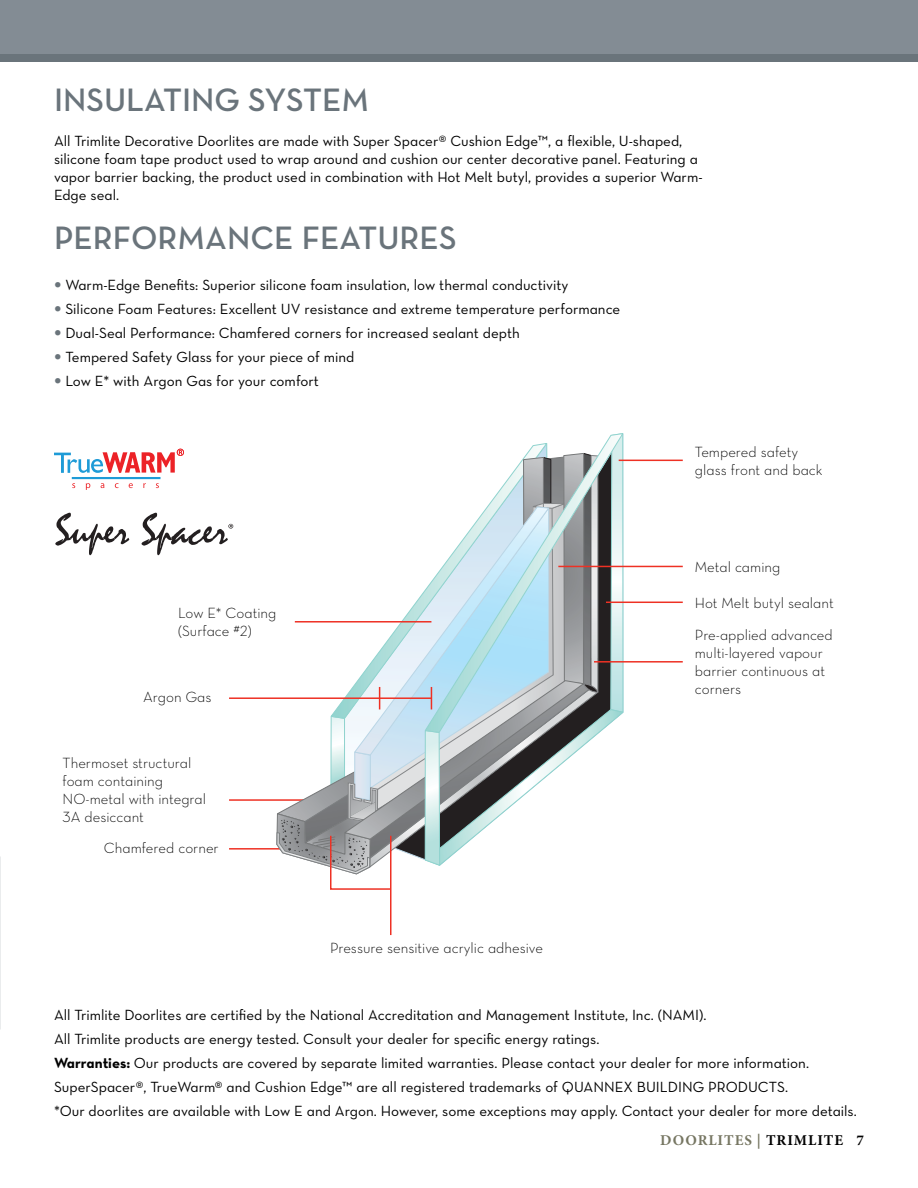
<style>
.page{position:relative;width:918px;height:1188px;background:#fff}
.page>*{position:absolute;margin:0;border:0;box-sizing:border-box;transform-origin:0 0}
.t1{font:33px "Neutra Text Demi Alt";color:#6a747b}
.t2{font:15px/24px "Neutra Text Book Alt";color:#000}
.t3{font:15px/18px "Neutra Text Light Alt";color:#000}
.t4{font:700 15px "Minion Pro";letter-spacing:.06em;color:#767662}
.s1{font-family:"Helvetica Neue";font-weight:300;color:#6a747b}
.s2{font-family:"Neutra Text Bold Alt"}
.s3{color:#000}
</style>
<div class="page">
<div style="left:0;top:0;width:918px;height:62px;background:#6a747b"></div>
<div style="left:0;top:0;width:918px;height:53px;background:#838c94"></div>
<svg style="left:55px;top:513px;width:74px;height:42px"></svg>
<svg style="left:142px;top:513px;width:91px;height:42px"></svg>
<svg style="left:72px;top:483px;width:3px;height:5px"></svg>
<svg style="left:86px;top:483px;width:4px;height:7px"></svg>
<svg style="left:101px;top:483px;width:3px;height:5px"></svg>
<svg style="left:115px;top:483px;width:4px;height:5px"></svg>
<svg style="left:129px;top:483px;width:4px;height:5px"></svg>
<svg style="left:156px;top:483px;width:3px;height:5px"></svg>
<hr style="left:72px;top:477px;width:88px;height:2px;background:#1e9bd7">
<svg style="left:54px;top:449px;width:130px;height:24px"></svg>
<hr style="left:229px;top:848px;width:54px;height:2px;background:#ee3124">
<hr style="left:229px;top:799px;width:91px;height:2px;background:#ee3124">
<hr style="left:390px;top:836px;width:2px;height:99px;background:#ee3124">
<hr style="left:619px;top:460px;width:64px;height:1px;background:#ee3124">
<hr style="left:558px;top:566px;width:125px;height:1px;background:#ee3124">
<hr style="left:606px;top:602px;width:77px;height:1px;background:#ee3124">
<hr style="left:594px;top:661px;width:89px;height:2px;background:#ee3124">
<svg style="left:276px;top:433px;width:348px;height:458px"></svg>
<hr style="left:229px;top:697px;width:202px;height:2px;background:#ee3124">
<hr style="left:295px;top:621px;width:136px;height:2px;background:#ee3124">
<h1 class="t1" style="left:54px;top:80px;width:317px">INSULATING SYSTEM</h1>
<p class="t2" style="left:54px;top:131px;width:650px;line-height:18px">All Trimlite Decorative Doorlites are made with Super Spacer® Cushion Edge™, a flexible, U-shaped, silicone foam tape product used to wrap around and cushion our center decorative panel. Featuring a vapor barrier backing, the product used in combination with Hot Melt butyl, provides a superior Warm-Edge seal.</p>
<h1 class="t1" style="left:54px;top:218px;width:404px">PERFORMANCE FEATURES</h1>
<p class="t2" style="left:54px;top:272px;width:516px"><span class="s1">•</span> Warm-Edge Benefits: Superior silicone foam insulation, low thermal conductivity</p>
<p class="t2" style="left:54px;top:296px;width:568px"><span class="s1">•</span> Silicone Foam Features: Excellent UV resistance and extreme temperature performance</p>
<p class="t2" style="left:54px;top:320px;width:467px"><span class="s1">•</span> Dual-Seal Performance: Chamfered corners for increased sealant depth</p>
<p class="t2" style="left:54px;top:344px;width:302px"><span class="s1">•</span> Tempered Safety Glass for your piece of mind</p>
<p class="t2" style="left:54px;top:368px;width:267px"><span class="s1">•</span> Low E* with Argon Gas for your comfort</p>
<p class="t3" style="left:178px;top:604px;width:100px">Low E* Coating (Surface #2)</p>
<p class="t3" style="left:143px;top:687px;width:70px">Argon Gas</p>
<p class="t3" style="left:63px;top:754px;width:145px">Thermoset structural foam containing<br>NO-metal with integral<br>3A desiccant</p>
<p class="t3" style="left:104px;top:839px;width:116px">Chamfered corner</p>
<p class="t3" style="left:330px;top:939px;width:215px">Pressure sensitive acrylic adhesive</p>
<p class="t3" style="left:695px;top:442px;width:129px">Tempered safety glass front and back</p>
<p class="t3" style="left:695px;top:557px;width:87px">Metal caming</p>
<p class="t3" style="left:695px;top:593px;width:140px">Hot Melt butyl sealant</p>
<p class="t3" style="left:695px;top:626px;width:139px">Pre-applied advanced multi-layered vapour barrier continuous at corners</p>
<p class="t2" style="left:54px;top:1003px;width:804px">All Trimlite Doorlites are certified by the National Accreditation and Management Institute, Inc. (NAMI).<br>All Trimlite products are energy tested. Consult your dealer for specific energy ratings.<br><span class="s2">Warranties:</span> Our products are covered by separate limited warranties. Please contact your dealer for more information.<br>SuperSpacer®, TrueWarm® and Cushion Edge™ are all registered trademarks of QUANNEX BUILDING PRODUCTS.<br>*Our doorlites are available with Low E and Argon. However, some exceptions may apply. Contact your dealer for more details.</p>
<p class="t4" style="left:660px;top:1130px;width:205px">DOORLITES | <span class="s3">TRIMLITE 7</span></p>
</div>
